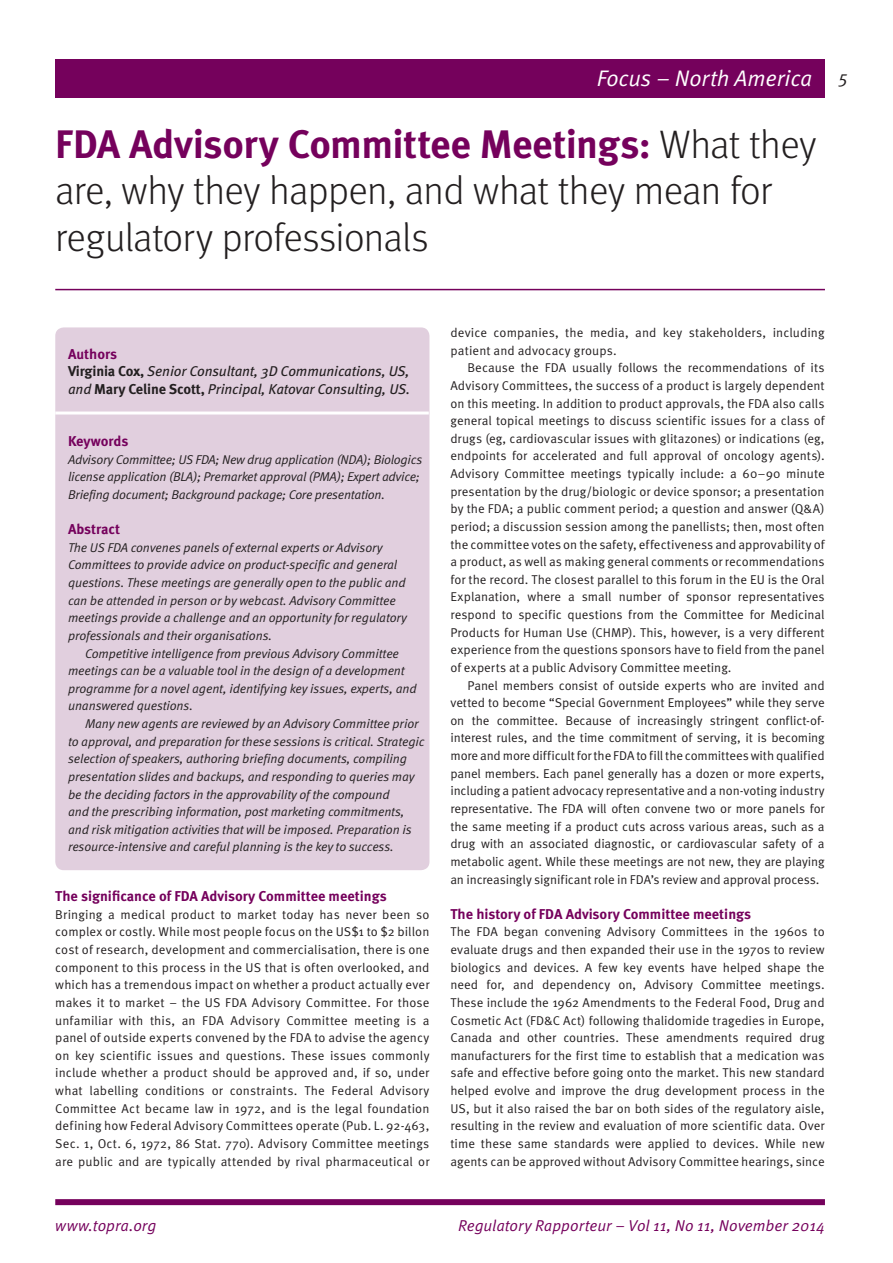
<style>
.page{position:relative;width:893px;height:1263px;background:#fff}
.page>*{position:absolute;margin:0;border:0;box-sizing:border-box;transform-origin:0 0}
.HEADING{font:300 39.75px/46.5px "Meta OT";letter-spacing:-.02em;color:#231f20}
.EARPIECE{font:22.5px "Meta OT Norm Ita";letter-spacing:-.01em;color:#fff}
.t1{font:18px "Meta OT Norm Ita";color:#231f20}
.t2{font:15.75px "Meta OT Norm Ita";color:#75015c}
.AUTHOR_BOX__AUTHOR_C{font:italic 14.25px/17.7px "Meta OT";letter-spacing:-.01em;color:#231f20}
.SUB_HEADINGS{font:700 14.25px "Meta OT";color:#75015c}
.AUTHOR_BOX__HEADINGS{font:700 14.25px "Meta OT";letter-spacing:-.005em;color:#75015c}
.BODY_COPY{font:12.75px/17.5px "Meta OT Norm";letter-spacing:.005em;color:#231f20;text-align:justify}
.AUTHOR_BOX__COPY{font:12.75px/17.7px "Meta OT Norm Ita";letter-spacing:-.01em;color:#231f20}
.AUTHOR_BOX__AUTHOR_C-2{font:12.75px/17.5px "Meta OT Norm Ita";letter-spacing:-.02em;color:#231f20}
.s1{font-weight:700;color:#75015c}
.s2{font-weight:700;font-style:normal}
</style>
<div class="page">
<div style="left:55px;top:60px;width:770px;height:38px;background:#75015c"></div>
<div style="left:55px;top:327px;width:374px;height:543px;background:#e1cfde;border-radius:9px"></div>
<hr style="left:55px;top:411px;width:374px;height:3px;background:#fff">
<hr style="left:55px;top:289px;width:770px;height:1px;background:#75015c">
<div style="left:55px;top:1199px;width:770px;height:6px;background:#75015c"></div>
<p class="EARPIECE" style="left:597px;top:65px;width:217px">Focus – North America</p>
<p class="HEADING" style="left:55px;top:121px;width:763px"><span class="s1">FDA Advisory Committee Meetings:</span> What they are, why they happen, and what they mean for regulatory professionals</p>
<p class="t1" style="left:838px;top:69px;width:11px">5</p>
<p class="AUTHOR_BOX__HEADINGS" style="left:68px;top:345px;width:50px">Authors</p>
<p class="AUTHOR_BOX__AUTHOR_C" style="left:68px;top:363px;width:344px"><span class="s2">Virginia Cox,</span> Senior Consultant, 3D Communications, US, and <span class="s2">Mary Celine Scott,</span> Principal, Katovar Consulting, US.</p>
<p class="AUTHOR_BOX__HEADINGS" style="left:68px;top:432px;width:62px">Keywords</p>
<p class="AUTHOR_BOX__AUTHOR_C-2" style="left:68px;top:451px;width:356px">Advisory Committee; US FDA; New drug application (NDA); Biologics license application (BLA); Premarket approval (PMA); Expert advice;<br>Briefing document; Background package; Core presentation.</p>
<p class="AUTHOR_BOX__HEADINGS" style="left:68px;top:520px;width:54px">Abstract</p>
<p class="AUTHOR_BOX__COPY" style="left:68px;top:539px;width:340px">The US FDA convenes panels of external experts or Advisory Committees to provide advice on product-specific and general questions. These meetings are generally open to the public and can be attended in person or by webcast. Advisory Committee meetings provide a challenge and an opportunity for regulatory professionals and their organisations.</p>
<p class="AUTHOR_BOX__COPY" style="left:68px;top:644px;width:350px;text-indent:17px">Competitive intelligence from previous Advisory Committee meetings can be a valuable tool in the design of a development programme for a novel agent, identifying key issues, experts, and unanswered questions.</p>
<p class="AUTHOR_BOX__COPY" style="left:68px;top:715px;width:358px;text-indent:17px">Many new agents are reviewed by an Advisory Committee prior to approval, and preparation for these sessions is critical. Strategic selection of speakers, authoring briefing documents, compiling presentation slides and backups, and responding to queries may be the deciding factors in the approvability of the compound<br>and the prescribing information, post marketing commitments, and risk mitigation activities that will be imposed. Preparation is resource-intensive and careful planning is the key to success.</p>
<p class="SUB_HEADINGS" style="left:55px;top:887px;width:333px">The significance of FDA Advisory Committee meetings</p>
<p class="BODY_COPY" style="left:55px;top:906px;width:376px">Bringing a medical product to market today has never been so complex or costly. While most people focus on the US$1 to $2 billon cost of research, development and commercialisation, there is one component to this process in the US that is often overlooked, and which has a tremendous impact on whether a product actually ever makes it to market – the US FDA Advisory Committee. For those unfamiliar with this, an FDA Advisory Committee meeting is a panel of outside experts convened by the FDA to advise the agency on key scientific issues and questions. These issues commonly include whether a product should be approved and, if so, under what labelling conditions or constraints. The Federal Advisory Committee Act became law in 1972, and is the legal foundation defining how Federal Advisory Committees operate (Pub. L. 92-463, Sec. 1, Oct. 6, 1972, 86 Stat. 770). Advisory Committee meetings are public and are typically attended by rival pharmaceutical or</p>
<p class="BODY_COPY" style="left:450px;top:324px;width:376px">device companies, the media, and key stakeholders, including patient and advocacy groups.</p>
<p class="BODY_COPY" style="left:450px;top:359px;width:376px;text-indent:17px">Because the FDA usually follows the recommendations of its Advisory Committees, the success of a product is largely dependent on this meeting. In addition to product approvals, the FDA also calls general topical meetings to discuss scientific issues for a class of drugs (eg, cardiovascular issues with glitazones) or indications (eg, endpoints for accelerated and full approval of oncology agents).<br>Advisory Committee meetings typically include: a 60–90 minute presentation by the drug/biologic or device sponsor; a presentation by the FDA; a public comment period; a question and answer (Q&amp;A) period; a discussion session among the panellists; then, most often the committee votes on the safety, effectiveness and approvability of a product, as well as making general comments or recommendations for the record. The closest parallel to this forum in the EU is the Oral Explanation, where a small number of sponsor representatives respond to specific questions from the Committee for Medicinal Products for Human Use (CHMP). This, however, is a very different experience from the questions sponsors have to field from the panel of experts at a public Advisory Committee meeting.</p>
<p class="BODY_COPY" style="left:450px;top:676px;width:376px;text-indent:17px">Panel members consist of outside experts who are invited and vetted to become “Special Government Employees” while they serve on the committee. Because of increasingly stringent conflict-of&shy;interest rules, and the time commitment of serving, it is becoming more and more difficult for the FDA to fill the committees with qualified panel members. Each panel generally has a dozen or more experts, including a patient advocacy representative and a non-voting industry representative. The FDA will often convene two or more panels for the same meeting if a product cuts across various areas, such as a drug with an associated diagnostic, or cardiovascular safety of a metabolic agent. While these meetings are not new, they are playing an increasingly significant role in FDA’s review and approval process.</p>
<p class="SUB_HEADINGS" style="left:450px;top:905px;width:302px">The history of FDA Advisory Committee meetings</p>
<p class="BODY_COPY" style="left:450px;top:923px;width:376px">The FDA began convening Advisory Committees in the 1960s to evaluate drugs and then expanded their use in the 1970s to review biologics and devices. A few key events have helped shape the need for, and dependency on, Advisory Committee meetings.<br>These include the 1962 Amendments to the Federal Food, Drug and Cosmetic Act (FD&amp;C Act) following thalidomide tragedies in Europe, Canada and other countries. These amendments required drug manufacturers for the first time to establish that a medication was safe and effective before going onto the market. This new standard helped evolve and improve the drug development process in the US, but it also raised the bar on both sides of the regulatory aisle, resulting in the review and evaluation of more scientific data. Over time these same standards were applied to devices. While new agents can be approved without Advisory Committee hearings, since</p>
<p class="t2" style="left:55px;top:1216px;width:103px">www.topra.org</p>
<p class="t2" style="left:458px;top:1216px;width:368px">Regulatory Rapporteur – Vol 11, No 11, November 2014</p>
</div>
